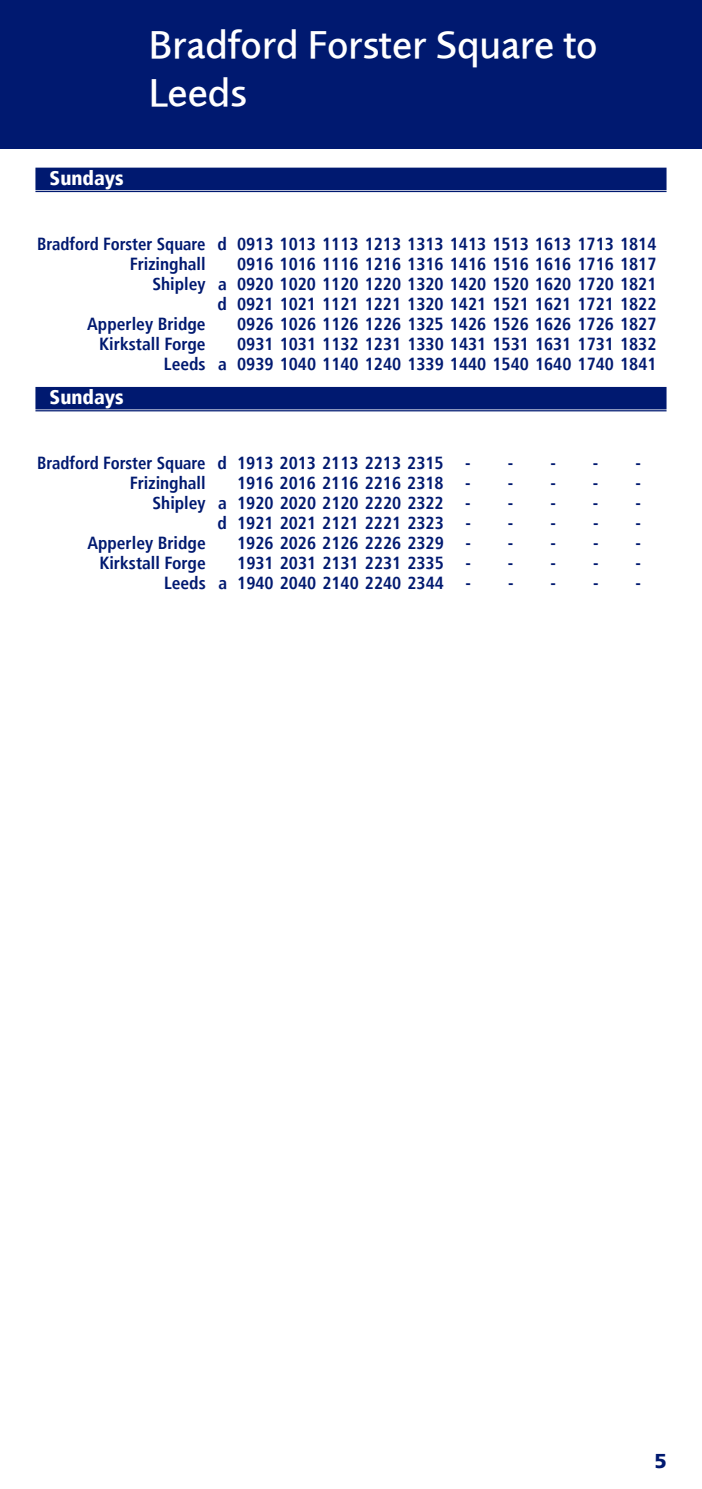
<style>
.page{position:relative;width:702px;height:1489px;background:#fff}
.page>*{position:absolute;margin:0;border:0;box-sizing:border-box;transform-origin:0 0}
.t1{font:500 40px/48px "Foundry Sans";color:#fff}
.t2{font:900 condensed 20px "Frutiger LT";color:#fff}
.t3{font:900 20px "Frutiger LT";color:#001970}
.t4{font:700 condensed 17.5px/20px "Frutiger LT";color:#001970;text-align:right}
.t5{font:700 condensed 17.5px/20px "Frutiger LT";color:#001970;scale:.96 1}
</style>
<div class="page">
<div style="left:0;top:0;width:702px;height:149px;background:#001970"></div>
<div style="left:35px;top:168px;width:631px;height:22px;background:#001970"></div>
<hr style="left:35px;top:191px;width:631px;height:1px;background:#001970">
<div style="left:35px;top:387px;width:631px;height:22px;background:#001970"></div>
<hr style="left:35px;top:410px;width:631px;height:1px;background:#001970">
<p class="t2" style="left:50px;top:166px;width:76px">Sundays</p>
<h1 class="t1" style="left:149px;top:20px;width:450px">Bradford Forster Square to<br>Leeds</h1>
<p class="t5" style="left:130px;top:234px;width:550px;text-indent:-93px">Bradford Forster Square d 0913 1013 1113 1213 1313 1413 1513 1613 1713 1814<br>Frizinghall</p>
<p class="t4" style="left:237px;top:254px;width:421px">0916 1016 1116 1216 1316 1416 1516 1616 1716 1817</p>
<p class="t4" style="left:152px;top:274px;width:505px">Shipley a 0920 1020 1120 1220 1320 1420 1520 1620 1720 1821</p>
<p class="t4" style="left:217px;top:294px;width:440px">d 0921 1021 1121 1221 1320 1421 1521 1621 1721 1822</p>
<p class="t4" style="left:87px;top:314px;width:120px">Apperley Bridge</p>
<p class="t4" style="left:237px;top:314px;width:421px">0926 1026 1126 1226 1325 1426 1526 1626 1726 1827</p>
<p class="t4" style="left:99px;top:334px;width:108px">Kirkstall Forge</p>
<p class="t4" style="left:164px;top:334px;width:494px">0931 1031 1132 1231 1330 1431 1531 1631 1731 1832<br>Leeds a 0939 1040 1140 1240 1339 1440 1540 1640 1740 1841</p>
<p class="t2" style="left:50px;top:385px;width:76px">Sundays</p>
<p class="t5" style="left:37px;top:453px;width:453px">Bradford Forster Square d 1913 2013 2113 2213 2315 -</p>
<p class="t4" style="left:507px;top:453px;width:50px">- -</p>
<p class="t4" style="left:593px;top:453px;width:50px">- -</p>
<p class="t4" style="left:130px;top:473px;width:77px">Frizinghall</p>
<p class="t4" style="left:237px;top:473px;width:235px">1916 2016 2116 2216 2318 -</p>
<p class="t4" style="left:508px;top:473px;width:50px">- -</p>
<p class="t4" style="left:593px;top:473px;width:50px">- -</p>
<p class="t4" style="left:152px;top:493px;width:320px">Shipley a 1920 2020 2120 2220 2322 -</p>
<p class="t4" style="left:508px;top:493px;width:50px">- -</p>
<p class="t4" style="left:593px;top:493px;width:50px">- -</p>
<p class="t4" style="left:217px;top:513px;width:255px">d 1921 2021 2121 2221 2323 -</p>
<p class="t4" style="left:508px;top:513px;width:50px">- -</p>
<p class="t4" style="left:593px;top:513px;width:50px">- -</p>
<p class="t4" style="left:87px;top:533px;width:120px">Apperley Bridge</p>
<p class="t4" style="left:237px;top:533px;width:235px">1926 2026 2126 2226 2329 -</p>
<p class="t4" style="left:508px;top:533px;width:50px">- -</p>
<p class="t4" style="left:593px;top:533px;width:50px">- -</p>
<p class="t4" style="left:99px;top:553px;width:108px">Kirkstall Forge</p>
<p class="t4" style="left:237px;top:553px;width:235px">1931 2031 2131 2231 2335 -</p>
<p class="t4" style="left:508px;top:553px;width:50px">- -</p>
<p class="t4" style="left:593px;top:553px;width:50px">- -</p>
<p class="t4" style="left:164px;top:573px;width:308px">Leeds a 1940 2040 2140 2240 2344 -</p>
<p class="t4" style="left:508px;top:573px;width:50px">- -</p>
<p class="t4" style="left:593px;top:573px;width:50px">- -</p>
<p class="t3" style="left:654px;top:1448px;width:14px">5</p>
</div>
